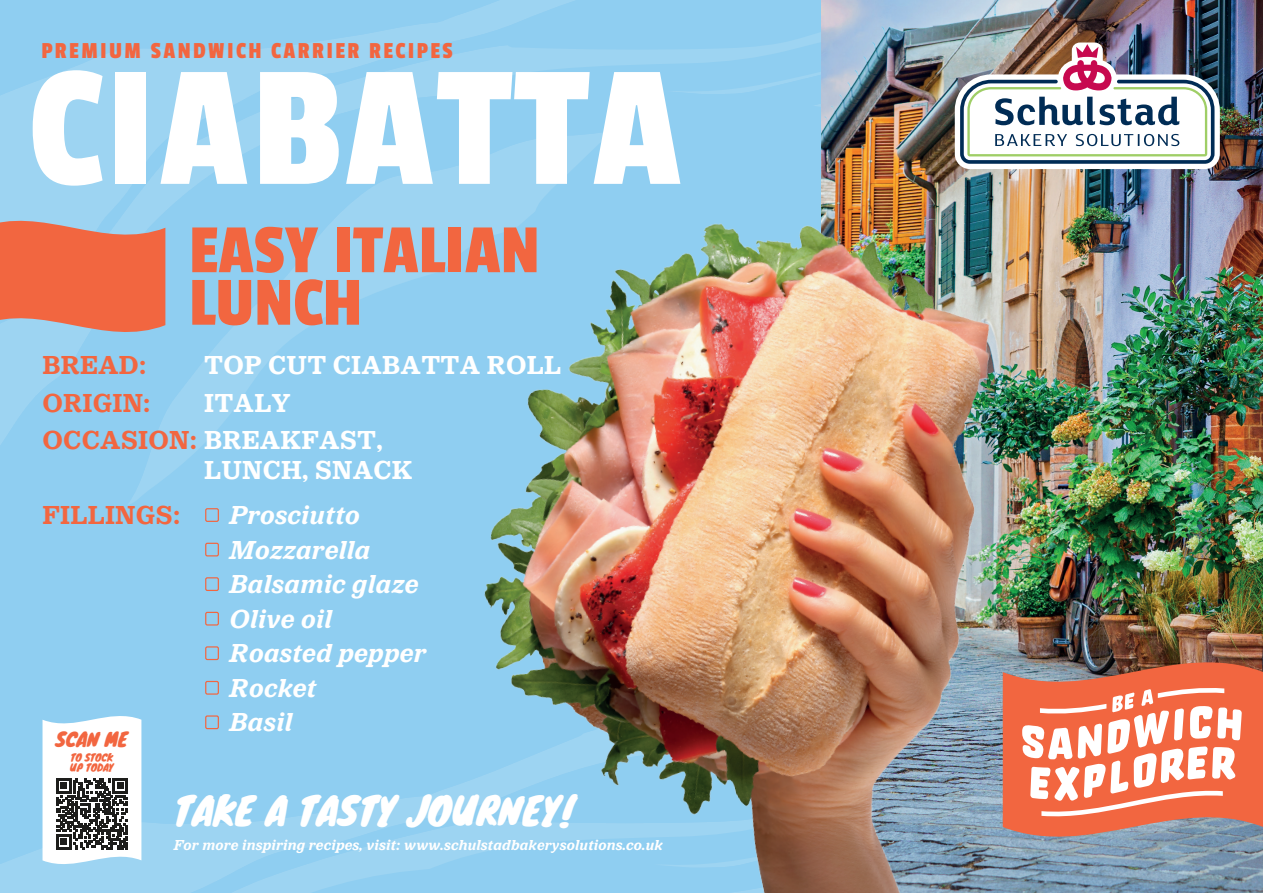
<style>
.page{position:relative;width:1263px;height:893px;background:#8fcef1}
.page>*{position:absolute;margin:0;border:0;box-sizing:border-box;transform-origin:0 0}
.t1{font:180px "Passion One";letter-spacing:.02em;color:#fff}
.t2{font:72px/52.5px "Passion One";color:#f26640}
.t3{font:37.5px "Knewave";letter-spacing:-.005em;color:#fff}
.t4{font:italic 700 27px/34.5px "LM Serif";letter-spacing:.01em;color:#fff}
.t5{font:700 27px/37.5px "LM Serif";letter-spacing:.01em;color:#fff}
.t6{font:700 27px "LM Serif";letter-spacing:.01em;color:#f26640}
.t7{font:24px "Passion One";letter-spacing:.1em;color:#f26640}
.t8{font:19.05px "Knewave";letter-spacing:-.005em;color:#f26640}
.t9{font:italic 700 15px "LM Serif";letter-spacing:.01em;color:#fff}
.t10{font:10.05px/10.9px "Knewave";letter-spacing:-.005em;color:#f26640}
.s1{color:#f26640}
</style>
<div class="page">
<svg style="left:70px;top:801px;width:317px;height:92px;fill:#9dd4f2"></svg>
<svg style="left:0;top:349px;width:79px;height:96px"></svg>
<div style="left:0;top:101px;width:82px;height:103px;background:#9dd4f2"></div>
<svg style="left:0;top:64px;width:82px;height:37px;fill:#9dd4f2"></svg>
<svg style="left:82px;top:0;width:740px;height:505px"></svg>
<div style="left:205px;top:508px;width:14px;height:14px;border:1px solid #f26640;border-radius:2px"></div>
<div style="left:205px;top:543px;width:14px;height:13px;border:1px solid #f26640;border-radius:2px"></div>
<div style="left:205px;top:577px;width:14px;height:14px;border:1px solid #f26640;border-radius:2px"></div>
<div style="left:205px;top:612px;width:14px;height:14px;border:1px solid #f26640;border-radius:2px"></div>
<div style="left:205px;top:646px;width:14px;height:14px;border:1px solid #f26640;border-radius:2px"></div>
<div style="left:205px;top:681px;width:14px;height:14px;border:1px solid #f26640;border-radius:2px"></div>
<div style="left:205px;top:715px;width:14px;height:14px;border:1px solid #f26640;border-radius:2px"></div>
<img style="left:822px;top:0;width:441px;height:893px">
<img style="left:387px;top:149px;width:755px;height:744px">
<svg style="left:0;top:204px;width:165px;height:145px"></svg>
<img style="left:955px;top:43px;width:265px;height:126px">
<svg style="left:0;top:715px;width:215px;height:158px"></svg>
<div style="left:61px;top:838px;width:6px;height:7px;background:#1d1d1b"></div>
<img style="left:1003px;top:638px;width:260px;height:222px">
<svg style="left:1022px;top:687px;width:220px;height:133px;background:#f69b82"></svg>
<p class="t7" style="left:41px;top:37px;width:413px">PREMIUM SANDWICH CARRIER RECIPES</p>
<h1 class="t1" style="left:28px;top:34px;width:655px">CIABATTA</h1>
<h2 class="t2" style="left:189px;top:223px;width:352px">EASY ITALIAN<br>LUNCH</h2>
<p class="t6" style="left:43px;top:350px;width:105px">BREAD:</p>
<p class="t5" style="left:204px;top:347px;width:358px">TOP CUT CIABATTA ROLL</p>
<p class="t6" style="left:43px;top:388px;width:109px">ORIGIN:</p>
<p class="t5" style="left:43px;top:384px;width:342px;text-indent:162px">ITALY<br><span class="s1">OCCASION:</span> BREAKFAST,</p>
<p class="t5" style="left:204px;top:452px;width:210px">LUNCH, SNACK</p>
<p class="t6" style="left:43px;top:500px;width:139px">FILLINGS:</p>
<p class="t4" style="left:230px;top:498px;width:198px">Prosciutto<br>Mozzarella<br>Balsamic glaze<br>Olive oil<br>Roasted pepper<br>Rocket<br>Basil</p>
<p class="t8" style="left:55px;top:724px;width:74px">SCAN ME</p>
<p class="t10" style="left:70px;top:751px;width:45px">TO STOCK<br>UP TODAY</p>
<h3 class="t3" style="left:174px;top:781px;width:401px">TAKE A TASTY JOURNEY!</h3>
<p class="t9" style="left:174px;top:837px;width:491px">For more inspiring recipes, visit: www.schulstadbakerysolutions.co.uk</p>
</div>
